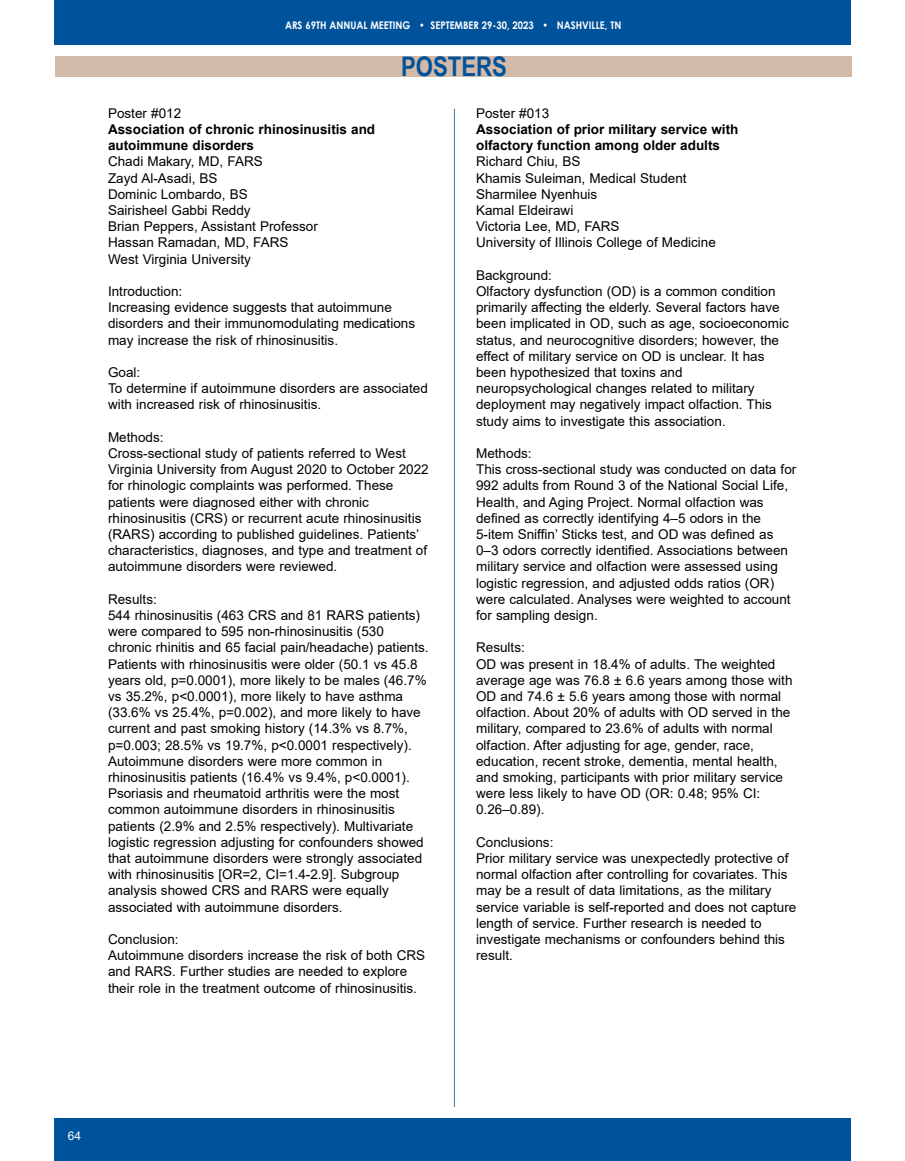
<style>
.page{position:relative;width:905px;height:1161px;background:#fff}
.page>*{position:absolute;margin:0;border:0;box-sizing:border-box;transform-origin:0 0}
.t1{font:700 27px "Arial Narrow";color:#00529b}
.t2{font:13.5px/16.2px "Arial";color:#000}
.t3{font:700 13.5px/16.2px "Arial";color:#000}
.t4{font:12px "Arial";color:#fff}
.t5{font:700 10.5px "Century Gothic";color:#fff;scale:.9 1}
</style>
<div class="page">
<div style="left:54px;top:1118px;width:796px;height:43px;background:#00529b"></div>
<div style="left:54px;top:0;width:796px;height:45px;background:#00529b"></div>
<hr style="left:454px;top:109px;width:1px;height:998px;background:#3375af">
<div style="left:55px;top:57px;width:797px;height:20px;background:#d1baa7"></div>
<p class="t5" style="left:285px;top:17px;width:375px">ARS 69TH ANNUAL MEETING • SEPTEMBER 29-30, 2023 • NASHVILLE, TN</p>
<h1 class="t1" style="left:401px;top:46px;width:107px">POSTERS</h1>
<p class="t2" style="left:108px;top:105px;width:75px">Poster #012</p>
<p class="t3" style="left:108px;top:121px;width:269px">Association of chronic rhinosinusitis and autoimmune disorders</p>
<p class="t2" style="left:108px;top:154px;width:211px">Chadi Makary, MD, FARS<br>Zayd Al-Asadi, BS<br>Dominic Lombardo, BS<br>Sairisheel Gabbi Reddy<br>Brian Peppers, Assistant Professor<br>Hassan Ramadan, MD, FARS<br>West Virginia University</p>
<p class="t2" style="left:108px;top:283px;width:308px">Introduction:<br>Increasing evidence suggests that autoimmune disorders and their immunomodulating medications may increase the risk of rhinosinusitis.</p>
<p class="t2" style="left:108px;top:364px;width:321px">Goal:<br>To determine if autoimmune disorders are associated with increased risk of rhinosinusitis.</p>
<p class="t2" style="left:108px;top:429px;width:322px">Methods:<br>Cross-sectional study of patients referred to West Virginia University from August 2020 to October 2022 for rhinologic complaints was performed. These patients were diagnosed either with chronic rhinosinusitis (CRS) or recurrent acute rhinosinusitis (RARS) according to published guidelines. Patients’ characteristics, diagnoses, and type and treatment of autoimmune disorders were reviewed.</p>
<p class="t2" style="left:108px;top:591px;width:322px">Results:<br>544 rhinosinusitis (463 CRS and 81 RARS patients) were compared to 595 non-rhinosinusitis (530 chronic rhinitis and 65 facial pain/headache) patients.<br>Patients with rhinosinusitis were older (50.1 vs 45.8 years old, p=0.0001), more likely to be males (46.7% vs 35.2%, p&lt;0.0001), more likely to have asthma (33.6% vs 25.4%, p=0.002), and more likely to have current and past smoking history (14.3% vs 8.7%, p=0.003; 28.5% vs 19.7%, p&lt;0.0001 respectively).<br>Autoimmune disorders were more common in rhinosinusitis patients (16.4% vs 9.4%, p&lt;0.0001).<br>Psoriasis and rheumatoid arthritis were the most common autoimmune disorders in rhinosinusitis patients (2.9% and 2.5% respectively). Multivariate logistic regression adjusting for confounders showed that autoimmune disorders were strongly associated with rhinosinusitis [OR=2, CI=1.4-2.9]. Subgroup analysis showed CRS and RARS were equally associated with autoimmune disorders.</p>
<p class="t2" style="left:108px;top:931px;width:319px">Conclusion:<br>Autoimmune disorders increase the risk of both CRS and RARS. Further studies are needed to explore their role in the treatment outcome of rhinosinusitis.</p>
<p class="t2" style="left:476px;top:105px;width:75px">Poster #013</p>
<p class="t3" style="left:476px;top:121px;width:264px">Association of prior military service with olfactory function among older adults</p>
<p class="t2" style="left:476px;top:154px;width:241px">Richard Chiu, BS<br>Khamis Suleiman, Medical Student<br>Sharmilee Nyenhuis<br>Kamal Eldeirawi<br>Victoria Lee, MD, FARS<br>University of Illinois College of Medicine</p>
<p class="t2" style="left:476px;top:267px;width:314px">Background:<br>Olfactory dysfunction (OD) is a common condition primarily affecting the elderly. Several factors have been implicated in OD, such as age, socioeconomic status, and neurocognitive disorders; however, the effect of military service on OD is unclear. It has been hypothesized that toxins and neuropsychological changes related to military deployment may negatively impact olfaction. This study aims to investigate this association.</p>
<p class="t2" style="left:476px;top:445px;width:322px">Methods:<br>This cross-sectional study was conducted on data for 992 adults from Round 3 of the National Social Life, Health, and Aging Project. Normal olfaction was defined as correctly identifying 4–5 odors in the 5-item Sniffin’ Sticks test, and OD was defined as 0–3 odors correctly identified. Associations between military service and olfaction were assessed using logistic regression, and adjusted odds ratios (OR) were calculated. Analyses were weighted to account for sampling design.</p>
<p class="t2" style="left:476px;top:640px;width:318px">Results:<br>OD was present in 18.4% of adults. The weighted average age was 76.8 ± 6.6 years among those with OD and 74.6 ± 5.6 years among those with normal olfaction. About 20% of adults with OD served in the military, compared to 23.6% of adults with normal olfaction. After adjusting for age, gender, race, education, recent stroke, dementia, mental health, and smoking, participants with prior military service were less likely to have OD (OR: 0.48; 95% CI:<br>0.26–0.89).</p>
<p class="t2" style="left:476px;top:834px;width:322px">Conclusions:<br>Prior military service was unexpectedly protective of normal olfaction after controlling for covariates. This may be a result of data limitations, as the military service variable is self-reported and does not capture length of service. Further research is needed to investigate mechanisms or confounders behind this result.</p>
<p class="t4" style="left:68px;top:1127px;width:15px">64</p>
</div>
